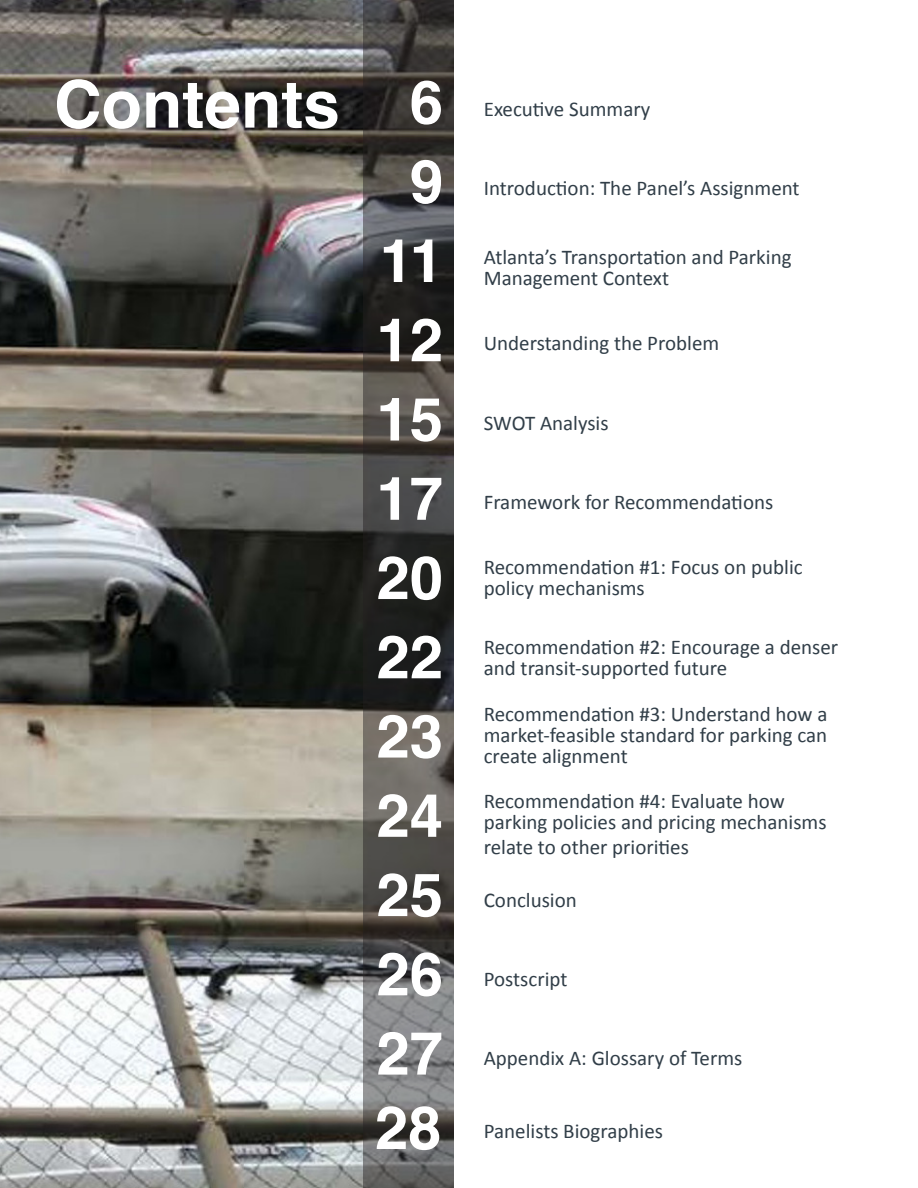
<style>
.page{position:relative;width:918px;height:1188px;background:#fff}
.page>*{position:absolute;margin:0;border:0;box-sizing:border-box;transform-origin:0 0}
.t1{font:700 66px "Helvetica";color:#fff}
.t2{font:700 60px "Helvetica";color:#fff}
.t3{font:21px/21px "Calibri";color:#313e48}
</style>
<div class="page">
<img style="left:0;top:0;width:363px;height:1188px">
<svg style="left:363px;top:0;width:91px;height:1188px;background:#4a4846"></svg>
<p class="t1" style="left:54px;top:51px;width:287px">Contents</p>
<p class="t2" style="left:410px;top:54px;width:35px">6</p>
<p class="t2" style="left:410px;top:133px;width:35px">9</p>
<p class="t2" style="left:380px;top:212px;width:65px">11</p>
<p class="t2" style="left:376px;top:292px;width:68px">12</p>
<p class="t2" style="left:376px;top:371px;width:68px">15</p>
<p class="t2" style="left:376px;top:450px;width:68px">17</p>
<p class="t2" style="left:376px;top:529px;width:68px">20</p>
<p class="t2" style="left:376px;top:609px;width:68px">22</p>
<p class="t2" style="left:376px;top:688px;width:68px">23</p>
<p class="t2" style="left:376px;top:767px;width:68px">24</p>
<p class="t2" style="left:376px;top:847px;width:68px">25</p>
<p class="t2" style="left:376px;top:926px;width:68px">26</p>
<p class="t2" style="left:376px;top:1005px;width:68px">27</p>
<p class="t2" style="left:375px;top:1079px;width:68px">28</p>
<p class="t3" style="left:484px;top:99px;width:168px">Executive Summary</p>
<p class="t3" style="left:484px;top:178px;width:317px">Introduction: The Panel’s Assignment</p>
<p class="t3" style="left:484px;top:246px;width:309px">Atlanta’s Transportation and Parking<br>Management Context</p>
<p class="t3" style="left:484px;top:333px;width:237px">Understanding the Problem</p>
<p class="t3" style="left:484px;top:412px;width:126px">SWOT Analysis</p>
<p class="t3" style="left:484px;top:491px;width:291px">Framework for Recommendations</p>
<p class="t3" style="left:484px;top:557px;width:320px">Recommendation #1: Focus on public policy mechanisms</p>
<p class="t3" style="left:484px;top:637px;width:356px">Recommendation #2: Encourage a denser and transit-supported future</p>
<p class="t3" style="left:484px;top:703px;width:345px;text-align:justify">Recommendation #3: Understand how a market-feasible standard for parking can create alignment</p>
<p class="t3" style="left:484px;top:791px;width:344px">Recommendation #4: Evaluate how parking policies and pricing mechanisms</p>
<p class="t3" style="left:484px;top:837px;width:207px">relate to other priorities</p>
<p class="t3" style="left:484px;top:889px;width:95px">Conclusion</p>
<p class="t3" style="left:484px;top:968px;width:85px">Postscript</p>
<p class="t3" style="left:484px;top:1048px;width:260px">Appendix A: Glossary of Terms</p>
<p class="t3" style="left:484px;top:1120px;width:181px">Panelists Biographies</p>
</div>
